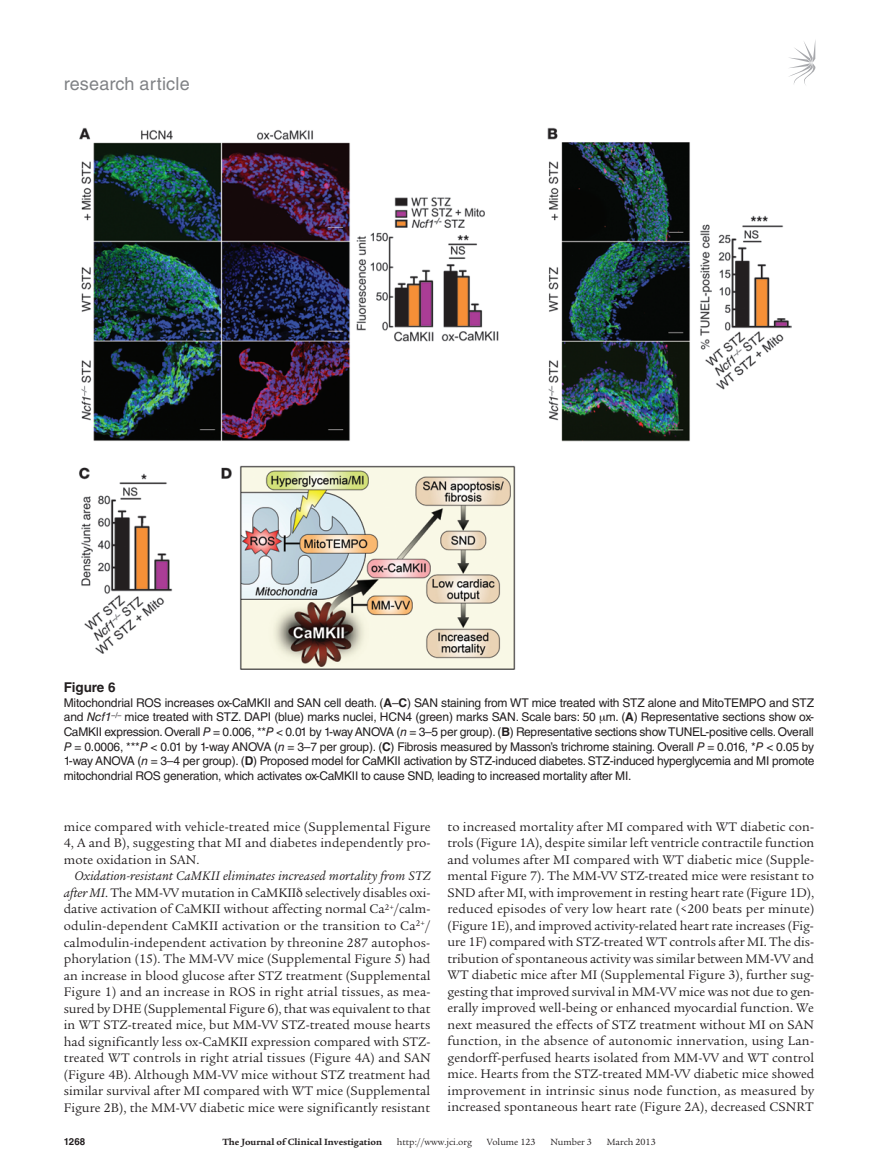
<style>
.page{position:relative;width:878px;height:1175px;background:#fff}
.page>*{position:absolute;margin:0;border:0;box-sizing:border-box;transform-origin:0 0}
.t1{font:18px "Helvetica LT Std";letter-spacing:.01em;color:#808285}
.t2{font:13.5px/16.5px "Legacy Serif Std";letter-spacing:.005em;color:#231f20;text-align:justify}
.t3{font:700 13.5px "Helvetica LT Std";color:#231f20}
.t4{font:12px/14.7px "Helvetica LT Std";letter-spacing:-.015em;color:#231f20;text-align:justify}
.t5{font:9.75px "Legacy Serif Std";color:#231f20}
.t6{font:700 9.75px "Legacy Serif Std";color:#231f20}
.t7{font:700 9.75px "Helvetica LT Std";color:#231f20}
.s1{font-weight:700}
.s2{font-style:italic}
</style>
<div class="page">
<svg style="left:789px;top:42px;width:26px;height:43px"></svg>
<img style="left:79px;top:127px;width:712px;height:543px">
<h1 class="t1" style="left:64px;top:73px;width:127px">research article</h1>
<p class="t3" style="left:64px;top:679px;width:53px">Figure 6</p>
<p class="t4" style="left:64px;top:695px;width:752px">Mitochondrial ROS increases ox-CaMKII and SAN cell death. (<span class="s1">A</span>–<span class="s1">C</span>) SAN staining from WT mice treated with STZ alone and MitoTEMPO and STZ and <span class="s2">Ncf1</span><sup>–/–</sup> mice treated with STZ. DAPI (blue) marks nuclei, HCN4 (green) marks SAN. Scale bars: 50 m. (<span class="s1">A</span>) Representative sections show ox-CaMKII expression. Overall <span class="s2">P</span> = 0.006, **<span class="s2">P</span> &lt; 0.01 by 1-way ANOVA (<span class="s2">n</span> = 3–5 per group). (<span class="s1">B</span>) Representative sections show TUNEL-positive cells. Overall <span class="s2">P</span> = 0.0006, ***<span class="s2">P</span> &lt; 0.01 by 1-way ANOVA (<span class="s2">n</span> = 3–7 per group). (<span class="s1">C</span>) Fibrosis measured by Masson’s trichrome staining. Overall <span class="s2">P</span> = 0.016, *<span class="s2">P</span> &lt; 0.05 by 1-way ANOVA (<span class="s2">n</span> = 3–4 per group). (<span class="s1">D</span>) Proposed model for CaMKII activation by STZ-induced diabetes. STZ-induced hyperglycemia and MI promote mitochondrial ROS generation, which activates ox-CaMKII to cause SND, leading to increased mortality after MI.</p>
<p class="t2" style="left:64px;top:818px;width:368px">mice compared with vehicle-treated mice (Supplemental Figure 4, A and B), suggesting that MI and diabetes independently pro&shy;mote oxidation in SAN.</p>
<p class="t2" style="left:64px;top:868px;width:368px;text-indent:11px"><span class="s2">Oxidation-resistant CaMKII eliminates increased mortality from STZ after MI</span>. The MM-VV mutation in CaMKII selectively disables oxi&shy;dative activation of CaMKII without affecting normal Ca<sup>2+</sup>/calm&shy;odulin-dependent CaMKII activation or the transition to Ca<sup>2+</sup>/ calmodulin-independent activation by threonine 287 autophos&shy;phorylation (15). The MM-VV mice (Supplemental Figure 5) had an increase in blood glucose after STZ treatment (Supplemental Figure 1) and an increase in ROS in right atrial tissues, as mea&shy;sured by DHE (Supplemental Figure 6), that was equivalent to that in WT STZ-treated mice, but MM-VV STZ-treated mouse hearts had significantly less ox-CaMKII expression compared with STZ&shy;treated WT controls in right atrial tissues (Figure 4A) and SAN (Figure 4B). Although MM-VV mice without STZ treatment had similar survival after MI compared with WT mice (Supplemental Figure 2B), the MM-VV diabetic mice were significantly resistant</p>
<p class="t2" style="left:447px;top:818px;width:368px">to increased mortality after MI compared with WT diabetic con&shy;trols (Figure 1A), despite similar left ventricle contractile function and volumes after MI compared with WT diabetic mice (Supple&shy;mental Figure 7). The MM-VV STZ-treated mice were resistant to SND after MI, with improvement in resting heart rate (Figure 1D), reduced episodes of very low heart rate (&lt;200 beats per minute) (Figure 1E), and improved activity-related heart rate increases (Fig&shy;ure 1F) compared with STZ-treated WT controls after MI. The dis&shy;tribution of spontaneous activity was similar between MM-VV and WT diabetic mice after MI (Supplemental Figure 3), further sug&shy;gesting that improved survival in MM-VV mice was not due to gen&shy;erally improved well-being or enhanced myocardial function. We next measured the effects of STZ treatment without MI on SAN function, in the absence of autonomic innervation, using Lan&shy;gendorff-perfused hearts isolated from MM-VV and WT control mice. Hearts from the STZ-treated MM-VV diabetic mice showed improvement in intrinsic sinus node function, as measured by increased spontaneous heart rate (Figure 2A), decreased CSNRT</p>
<p class="t7" style="left:64px;top:1135px;width:23px">1268</p>
<p class="t6" style="left:222px;top:1135px;width:161px">The Journal of Clinical Investigation</p>
<p class="t5" style="left:397px;top:1136px;width:77px">http://www.jci.org</p>
<p class="t5" style="left:486px;top:1136px;width:50px">Volume 123</p>
<p class="t5" style="left:550px;top:1136px;width:43px">Number 3</p>
<p class="t5" style="left:606px;top:1136px;width:51px">March 2013</p>
</div>
